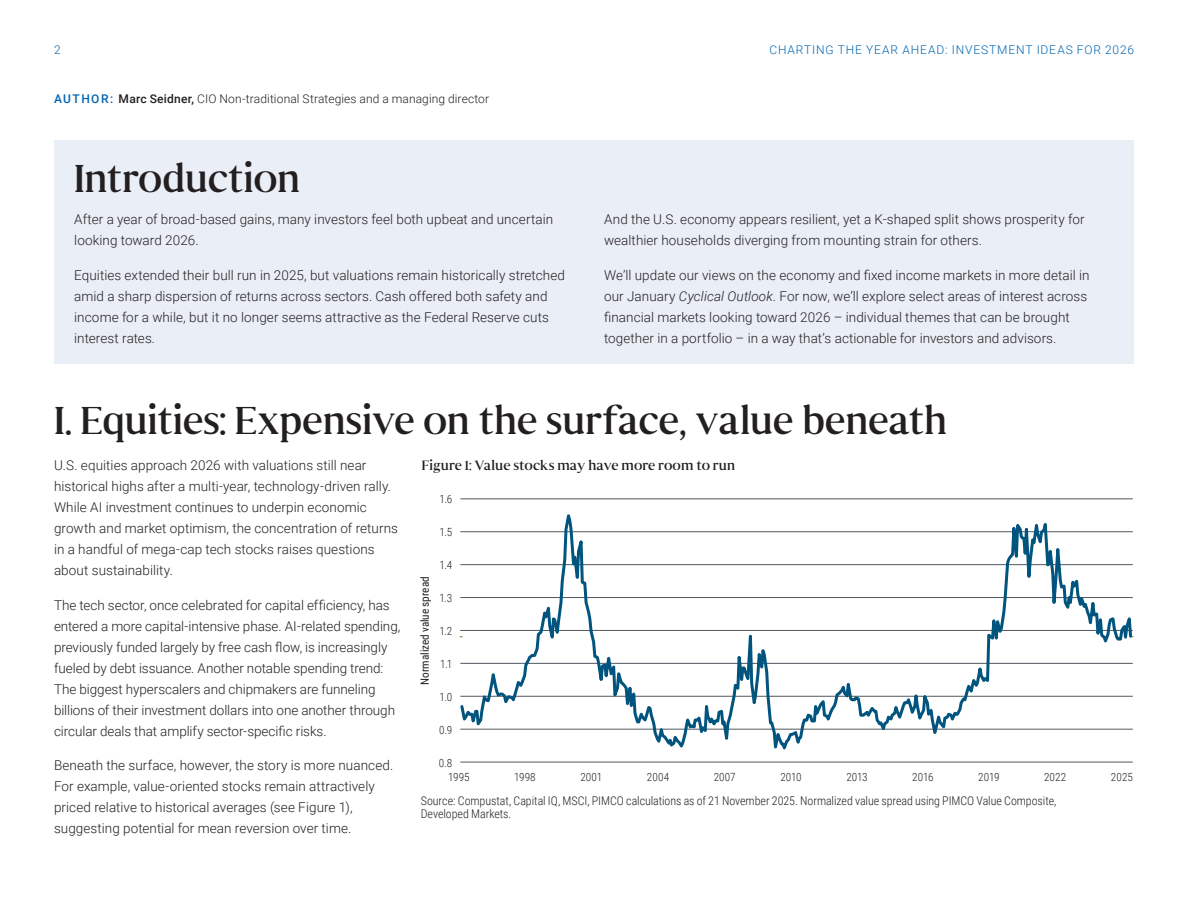
<style>
.page{position:relative;width:1188px;height:918px;background:#fff}
.page>*{position:absolute;margin:0;border:0;box-sizing:border-box;transform-origin:0 0}
.Headline_Sen_R_26_31{font:39px "Senhan";letter-spacing:-.015em;color:#231f20}
.Body_Copy_Rob_L_9_14{font:300 13.5px/21px "Roboto";letter-spacing:.005em;color:#231f20}
.t1{font:13.5px "Senhan";letter-spacing:.005em;color:#231f20}
.t2{font:300 12px/13.5px "Roboto Condensed";letter-spacing:-.005em;color:#231f20}
.Eyebrow_Rob_M_8_11{font:300 12px "Roboto";letter-spacing:.01em;color:#231f20}
.t3{font:300 12px "Roboto";letter-spacing:.07em;color:#0165b1}
.t4{font:300 11.25px/14px "Roboto Condensed";color:#231f20}
.t5{font:11.25px "Roboto Condensed";color:#231f20}
.s1{font-weight:500;color:#0165b1}
.s2{font-weight:500}
.s3{font-style:italic}
</style>
<div class="page">
<div style="left:54px;top:140px;width:1080px;height:223px;background:#eaeef7"></div>
<svg style="left:459px;top:498px;width:675px;height:265px"></svg>
<p class="t3" style="left:54px;top:41px;width:8px">2</p>
<p class="t3" style="left:770px;top:41px;width:366px">CHARTING THE YEAR AHEAD: INVESTMENT IDEAS FOR 2026</p>
<p class="Eyebrow_Rob_M_8_11" style="left:54px;top:90px;width:437px"><span class="s1">AUTHOR:</span> <span class="s2">Marc Seidner,</span> CIO Non-traditional Strategies and a managing director</p>
<p class="Headline_Sen_R_26_31" style="left:74px;top:155px;width:228px">Introduction</p>
<p class="Body_Copy_Rob_L_9_14" style="left:74px;top:208px;width:481px">After a year of broad-based gains, many investors feel both upbeat and uncertain looking toward 2026.</p>
<p class="Body_Copy_Rob_L_9_14" style="left:74px;top:264px;width:492px">Equities extended their bull run in 2025, but valuations remain historically stretched amid a sharp dispersion of returns across sectors. Cash offered both safety and income for a while, but it no longer seems attractive as the Federal Reserve cuts interest rates.</p>
<p class="Body_Copy_Rob_L_9_14" style="left:604px;top:208px;width:482px">And the U.S. economy appears resilient, yet a K-shaped split shows prosperity for wealthier households diverging from mounting strain for others.</p>
<p class="Body_Copy_Rob_L_9_14" style="left:604px;top:264px;width:487px">We’ll update our views on the economy and fixed income markets in more detail in our January <span class="s3">Cyclical Outlook</span>. For now, we’ll explore select areas of interest across financial markets looking toward 2026 – individual themes that can be brought together in a portfolio – in a way that’s actionable for investors and advisors.</p>
<p class="Headline_Sen_R_26_31" style="left:54px;top:397px;width:895px">I. Equities: Expensive on the surface, value beneath</p>
<p class="Body_Copy_Rob_L_9_14" style="left:54px;top:454px;width:345px">U.S. equities approach 2026 with valuations still near historical highs after a multi-year, technology-driven rally.<br>While AI investment continues to underpin economic growth and market optimism, the concentration of returns in a handful of mega-cap tech stocks raises questions about sustainability.</p>
<p class="Body_Copy_Rob_L_9_14" style="left:54px;top:594px;width:348px">The tech sector, once celebrated for capital efficiency, has entered a more capital-intensive phase. AI-related spending, previously funded largely by free cash flow, is increasingly fueled by debt issuance. Another notable spending trend:<br>The biggest hyperscalers and chipmakers are funneling billions of their investment dollars into one another through circular deals that amplify sector-specific risks.</p>
<p class="Body_Copy_Rob_L_9_14" style="left:54px;top:754px;width:341px">Beneath the surface, however, the story is more nuanced.<br>For example, value-oriented stocks remain attractively priced relative to historical averages (see Figure 1), suggesting potential for mean reversion over time.</p>
<p class="t1" style="left:422px;top:457px;width:315px">Figure 1: Value stocks may have more room to run</p>
<p class="t4" style="left:440px;top:491px;width:14px">1.6</p>
<p class="t4" style="left:440px;top:524px;width:14px">1.5</p>
<p class="t4" style="left:439px;top:557px;width:14px">1.4</p>
<p class="t4" style="left:439px;top:590px;width:14px">1.3</p>
<p class="t4" style="left:439px;top:623px;width:14px">1.2</p>
<p class="t4" style="left:440px;top:656px;width:14px">1.1</p>
<p class="t4" style="left:440px;top:689px;width:14px">1.0</p>
<p class="t4" style="left:439px;top:722px;width:15px">0.9</p>
<p class="t4" style="left:448px;top:755px;width:23px;text-indent:-9px">0.8<br>1995</p>
<p class="t5" style="left:417px;top:685px;width:110px;rotate:-90deg">Normalized value spread</p>
<p class="t4" style="left:514px;top:769px;width:23px">1998</p>
<p class="t4" style="left:580px;top:769px;width:23px">2001</p>
<p class="t4" style="left:647px;top:769px;width:24px">2004</p>
<p class="t4" style="left:714px;top:769px;width:23px">2007</p>
<p class="t4" style="left:780px;top:769px;width:23px">2010</p>
<p class="t4" style="left:846px;top:769px;width:23px">2013</p>
<p class="t4" style="left:912px;top:769px;width:23px">2016</p>
<p class="t4" style="left:978px;top:769px;width:23px">2019</p>
<p class="t4" style="left:1044px;top:769px;width:24px">2022</p>
<p class="t4" style="left:1111px;top:769px;width:23px">2025</p>
<p class="t2" style="left:421px;top:793px;width:637px">Source: Compustat, Capital IQ, MSCI, PIMCO calculations as of 21 November 2025. Normalized value spread using PIMCO Value Composite,<br>Developed Markets.</p>
</div>
